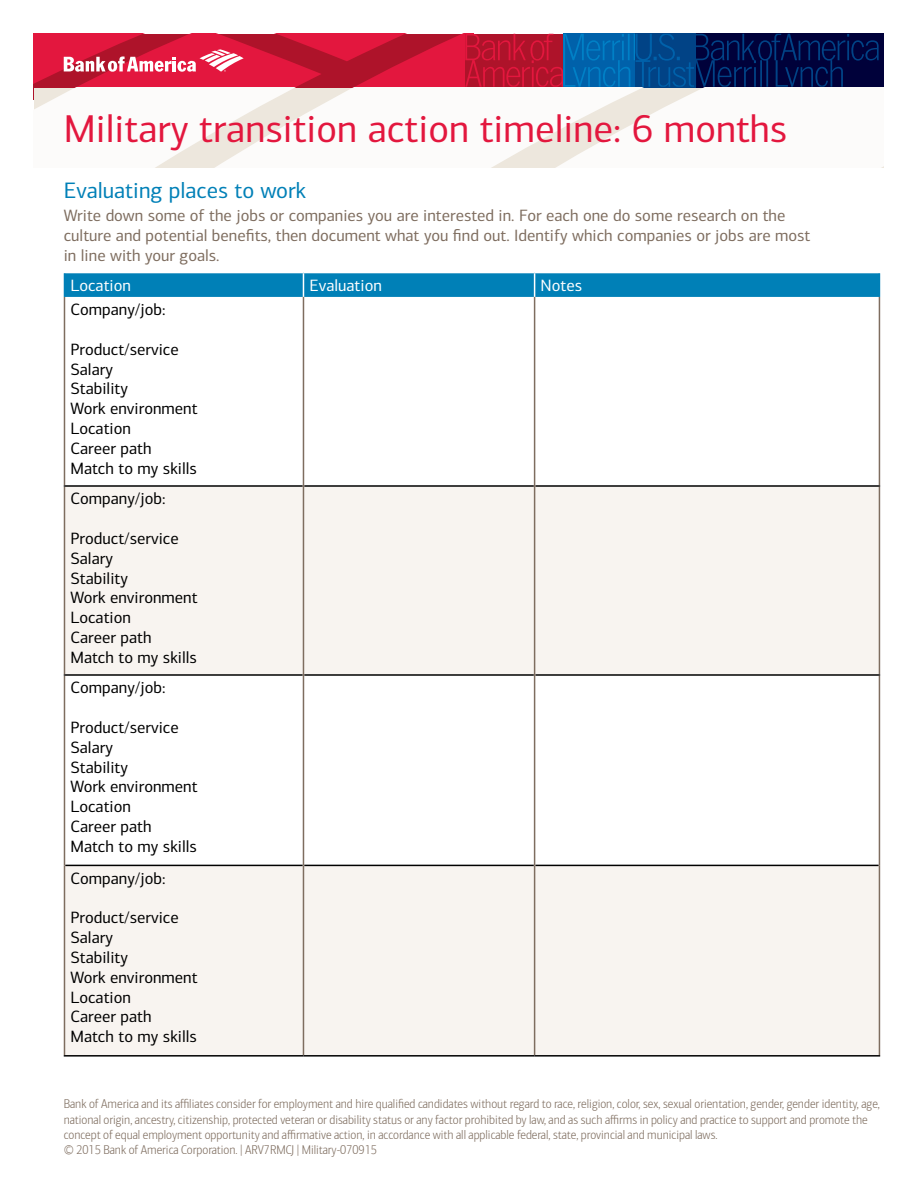
<style>
.page{position:relative;width:918px;height:1188px;background:#fff}
.page>*{position:absolute;margin:0;border:0;box-sizing:border-box;transform-origin:0 0}
.t1{font:39px "Connections";color:#e3173e}
.t2{font:22.5px "Connections";color:#0080b7}
.t3{font:16.5px/19.8px "Connections";color:#000}
.t4{font:16.5px/19.8px "Connections";color:#7e6d5f}
.t5{font:16.5px "Connections";color:#fff}
.t6{font:300 12.75px/15.3px "Connections Cond";color:#7e6d5f}
</style>
<div class="page">
<div style="left:694px;top:34px;width:189px;height:53px;background:#00013a"></div>
<svg style="left:34px;top:34px;width:845px;height:54px"></svg>
<svg style="left:34px;top:88px;width:850px;height:80px"></svg>
<div style="left:65px;top:487px;width:814px;height:187px;background:#f8f4f0"></div>
<div style="left:65px;top:866px;width:814px;height:189px;background:#f8f4f0"></div>
<hr style="left:64px;top:485px;width:239px;height:2px;background:#000">
<hr style="left:304px;top:485px;width:230px;height:2px;background:#000">
<hr style="left:535px;top:485px;width:345px;height:2px;background:#000">
<hr style="left:64px;top:674px;width:239px;height:2px;background:#000">
<hr style="left:304px;top:674px;width:230px;height:2px;background:#000">
<hr style="left:535px;top:674px;width:345px;height:2px;background:#000">
<hr style="left:65px;top:865px;width:238px;height:1px;background:#000">
<hr style="left:304px;top:865px;width:230px;height:1px;background:#000">
<hr style="left:535px;top:865px;width:344px;height:1px;background:#000">
<hr style="left:64px;top:1055px;width:239px;height:2px;background:#000">
<hr style="left:303px;top:1055px;width:232px;height:2px;background:#000">
<hr style="left:535px;top:1055px;width:345px;height:2px;background:#000">
<hr style="left:64px;top:297px;width:1px;height:188px;background:#7e6d5f">
<hr style="left:303px;top:297px;width:1px;height:189px;background:#7e6d5f">
<hr style="left:534px;top:297px;width:1px;height:189px;background:#7e6d5f">
<hr style="left:879px;top:297px;width:1px;height:188px;background:#7e6d5f">
<hr style="left:303px;top:486px;width:1px;height:189px;background:#7e6d5f">
<hr style="left:534px;top:486px;width:1px;height:189px;background:#7e6d5f">
<hr style="left:64px;top:676px;width:1px;height:189px;background:#7e6d5f">
<hr style="left:303px;top:675px;width:1px;height:190px;background:#7e6d5f">
<hr style="left:534px;top:675px;width:1px;height:190px;background:#7e6d5f">
<hr style="left:879px;top:676px;width:1px;height:189px;background:#7e6d5f">
<hr style="left:64px;top:865px;width:1px;height:190px;background:#7e6d5f">
<hr style="left:303px;top:865px;width:1px;height:190px;background:#7e6d5f">
<hr style="left:534px;top:865px;width:1px;height:190px;background:#7e6d5f">
<hr style="left:879px;top:865px;width:1px;height:190px;background:#7e6d5f">
<svg style="left:64px;top:273px;width:816px;height:24px;background:#0482b8"></svg>
<hr style="left:64px;top:487px;width:1px;height:187px;background:#7e6d5f">
<hr style="left:879px;top:487px;width:1px;height:187px;background:#7e6d5f">
<h1 class="t1" style="left:64px;top:105px;width:725px">Military transition action timeline: 6 months</h1>
<h2 class="t2" style="left:64px;top:177px;width:244px">Evaluating places to work</h2>
<p class="t4" style="left:64px;top:206px;width:748px">Write down some of the jobs or companies you are interested in. For each one do some research on the culture and potential benefits, then document what you find out. Identify which companies or jobs are most in line with your goals.</p>
<p class="t5" style="left:70px;top:276px;width:62px">Location</p>
<p class="t5" style="left:309px;top:276px;width:74px">Evaluation</p>
<p class="t5" style="left:541px;top:276px;width:43px">Notes</p>
<p class="t3" style="left:70px;top:300px;width:96px">Company/job:</p>
<p class="t3" style="left:70px;top:339px;width:129px">Product/service<br>Salary<br>Stability<br>Work environment<br>Location<br>Career path<br>Match to my skills</p>
<p class="t3" style="left:70px;top:489px;width:96px">Company/job:</p>
<p class="t3" style="left:70px;top:528px;width:129px">Product/service<br>Salary<br>Stability<br>Work environment<br>Location<br>Career path<br>Match to my skills</p>
<p class="t3" style="left:70px;top:678px;width:96px">Company/job:</p>
<p class="t3" style="left:70px;top:717px;width:129px">Product/service<br>Salary<br>Stability<br>Work environment<br>Location<br>Career path<br>Match to my skills</p>
<p class="t3" style="left:70px;top:868px;width:96px">Company/job:</p>
<p class="t3" style="left:70px;top:908px;width:129px">Product/service<br>Salary<br>Stability<br>Work environment<br>Location<br>Career path<br>Match to my skills</p>
<p class="t6" style="left:64px;top:1097px;width:818px">Bank of America and its affiliates consider for employment and hire qualified candidates without regard to race, religion, color, sex, sexual orientation, gender, gender identity, age, national origin, ancestry, citizenship, protected veteran or disability status or any factor prohibited by law, and as such affirms in policy and practice to support and promote the concept of equal employment opportunity and affirmative action, in accordance with all applicable federal, state, provincial and municipal laws.<br>© 2015 Bank of America Corporation. | ARV7RMCJ | Military-070915</p>
</div>
